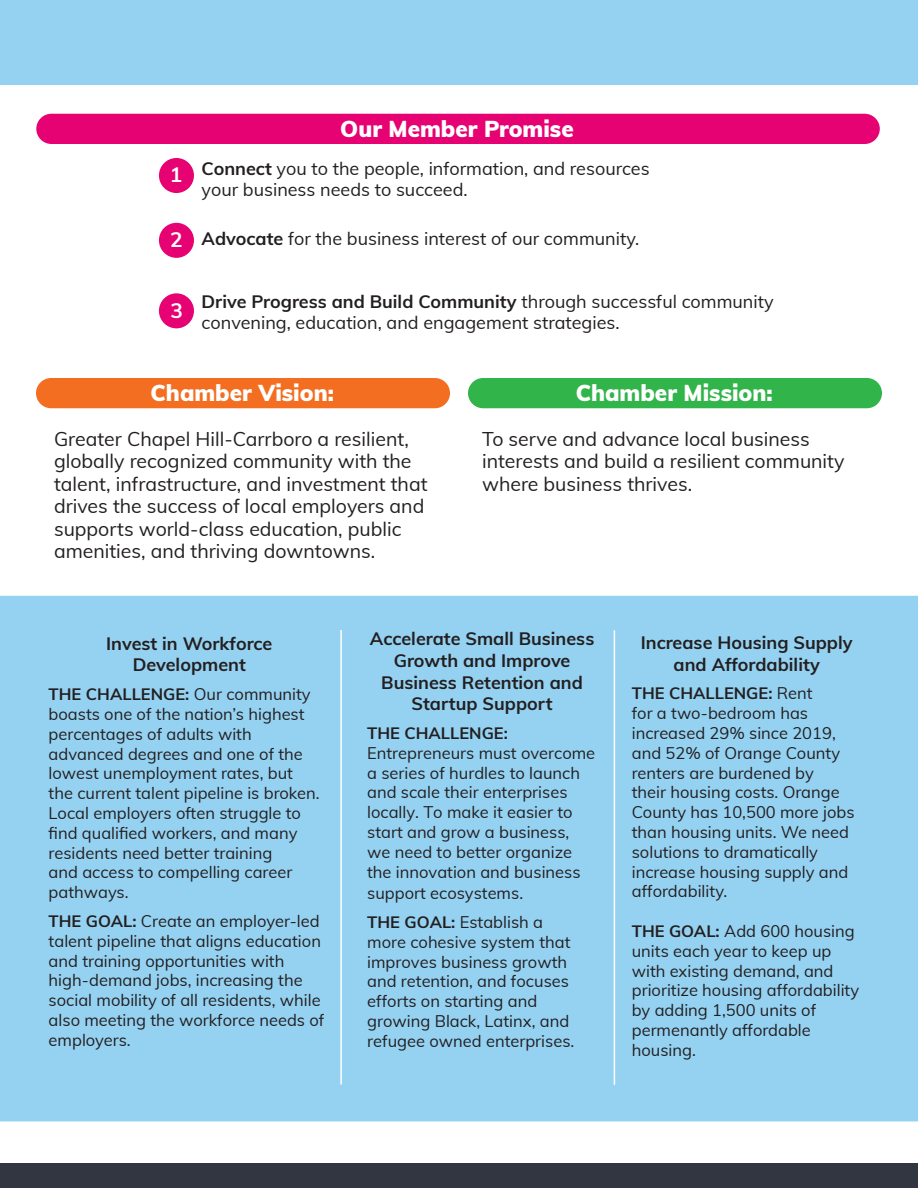
<style>
.page{position:relative;width:918px;height:1188px;background:#fff}
.page>*{position:absolute;margin:0;border:0;box-sizing:border-box;transform-origin:0 0}
.t1{font:900 22.5px "Muli";color:#fff}
.t2{font:700 20.85px "Muli";color:#fff}
.t3{font:19.5px/22.5px "Muli";color:#231f20}
.t4{font:18px/21px "Muli";color:#231f20}
.t5{font:700 18px/21.6px "Muli";color:#231f20;text-align:center}
.t6{font:16.5px/19.8px "Muli";color:#231f20}
.s1{font-weight:700}
</style>
<div class="page">
<div style="left:0;top:0;width:918px;height:85px;background:#95d2f2"></div>
<div style="left:0;top:1163px;width:918px;height:25px;background:#323640"></div>
<div style="left:36px;top:114px;width:844px;height:30px;background:#e60272;border-radius:15px"></div>
<div style="left:36px;top:378px;width:414px;height:30px;background:#f36e21;border-radius:15px"></div>
<div style="left:468px;top:378px;width:414px;height:30px;background:#31b44a;border-radius:15px"></div>
<div style="left:159px;top:158px;width:35px;height:35px;background:#e60272;border-radius:50%"></div>
<div style="left:159px;top:223px;width:35px;height:35px;background:#e60272;border-radius:50%"></div>
<div style="left:159px;top:293px;width:35px;height:35px;background:#e60272;border-radius:50%"></div>
<div style="left:0;top:596px;width:918px;height:525px;background:#95d2f2"></div>
<hr style="left:340px;top:630px;width:2px;height:455px;background:#fff">
<hr style="left:614px;top:630px;width:1px;height:455px;background:#fff">
<p class="t2" style="left:170px;top:160px;width:14px">1</p>
<p class="t2" style="left:170px;top:225px;width:14px">2</p>
<p class="t2" style="left:170px;top:295px;width:14px">3</p>
<p class="t1" style="left:340px;top:112px;width:235px">Our Member Promise</p>
<p class="t4" style="left:202px;top:157px;width:450px"><span class="s1">Connect</span> you to the people, information, and resources your business needs to succeed.</p>
<p class="t4" style="left:202px;top:227px;width:439px"><span class="s1">Advocate</span> for the business interest of our community.</p>
<p class="t4" style="left:202px;top:290px;width:574px"><span class="s1">Drive Progress and Build Community</span> through successful community convening, education, and engagement strategies.</p>
<p class="t1" style="left:151px;top:376px;width:185px">Chamber Vision:</p>
<p class="t1" style="left:576px;top:376px;width:199px">Chamber Mission:</p>
<p class="t3" style="left:54px;top:427px;width:375px">Greater Chapel Hill-Carrboro a resilient, globally recognized community with the talent, infrastructure, and investment that drives the success of local employers and supports world-class education, public amenities, and thriving downtowns.</p>
<p class="t3" style="left:482px;top:427px;width:364px">To serve and advance local business interests and build a resilient community where business thrives.</p>
<p class="t5" style="left:106px;top:632px;width:168px">Invest in Workforce<br>Development</p>
<p class="t6" style="left:49px;top:684px;width:273px"><span class="s1">THE CHALLENGE:</span> Our community boasts one of the nation’s highest percentages of adults with advanced degrees and one of the lowest unemployment rates, but the current talent pipeline is broken.<br>Local employers often struggle to find qualified workers, and many residents need better training<br>and access to compelling career pathways.</p>
<p class="t6" style="left:49px;top:910px;width:277px"><span class="s1">THE GOAL:</span> Create an employer-led talent pipeline that aligns education and training opportunities with high-demand jobs, increasing the social mobility of all residents, while also meeting the workforce needs of employers.</p>
<p class="t5" style="left:370px;top:627px;width:226px">Accelerate Small Business<br>Growth and Improve<br>Business Retention and<br>Startup Support</p>
<p class="t6" style="left:367px;top:722px;width:230px"><span class="s1">THE CHALLENGE:<br></span>Entrepreneurs must overcome a series of hurdles to launch and scale their enterprises locally. To make it easier to start and grow a business, we need to better organize the innovation and business</p>
<p class="t6" style="left:367px;top:883px;width:157px">support ecosystems.</p>
<p class="t6" style="left:367px;top:911px;width:209px"><span class="s1">THE GOAL:</span> Establish a more cohesive system that improves business growth and retention, and focuses efforts on starting and growing Black, Latinx, and refugee owned enterprises.</p>
<p class="t5" style="left:641px;top:631px;width:213px">Increase Housing Supply</p>
<p class="t5" style="left:674px;top:652px;width:148px">and Affordability</p>
<p class="t6" style="left:632px;top:683px;width:224px"><span class="s1">THE CHALLENGE:</span> Rent<br>for a two-bedroom has increased 29% since 2019, and 52% of Orange County renters are burdened by<br>their housing costs. Orange<br>County has 10,500 more jobs than housing units. We need solutions to dramatically increase housing supply and affordability.</p>
<p class="t6" style="left:632px;top:920px;width:229px"><span class="s1">THE GOAL:</span> Add 600 housing units each year to keep up with existing demand, and prioritize housing affordability by adding 1,500 units of permenantly affordable housing.</p>
</div>
